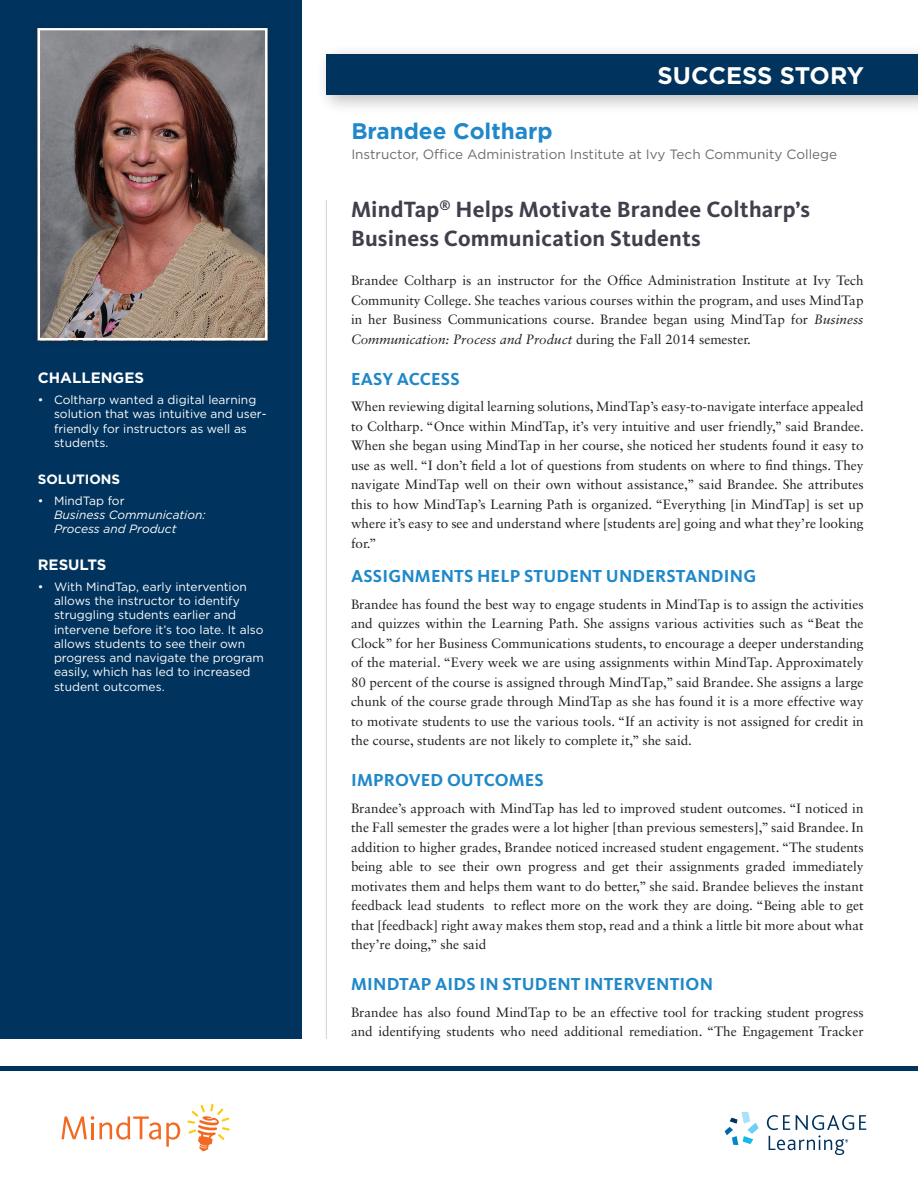
<style>
.page{position:relative;width:918px;height:1188px;background:#fff}
.page>*{position:absolute;margin:0;border:0;box-sizing:border-box;transform-origin:0 0}
.t1{font:700 24px "Gotham";letter-spacing:-.005em;color:#fff}
.t2{font:700 22.8px/28.5px "Kievit OT";letter-spacing:.01em;color:#423f4c}
.t3{font:700 22.5px "Gotham";color:#2088c9}
.t4{font:700 18px "Kievit OT";letter-spacing:.01em;color:#2088c9}
.t5{font:700 15px "Gotham";color:#fff}
.t6{font:13.5px/19.5px "Sabon LT Std";color:#231f20;text-align:justify}
.t7{font:13.5px "Gotham";color:#6d6d70}
.t8{font:700 13.5px "Gotham";color:#fff}
.t9{font:12px/14.2px "Gotham";color:#fff}
.t10{font:italic 12px/14.2px "Gotham";color:#fff}
.s1{font-style:italic}
</style>
<div class="page">
<div style="left:0;top:0;width:301px;height:1039px;background:#00335d"></div>
<hr style="left:326px;top:200px;width:1px;height:839px;background:#d1d2d4">
<div style="left:0;top:1066px;width:918px;height:5px;background:#00335d"></div>
<div style="left:316px;top:44px;width:602px;height:71px;background:#231f20;opacity:.3"></div>
<div style="left:327px;top:54px;width:591px;height:41px;background:#00335d"></div>
<div style="left:30px;top:20px;width:245px;height:328px;background:#231f20;opacity:.2"></div>
<img style="left:41px;top:31px;width:223px;height:306px">
<div style="left:38px;top:28px;width:229px;height:312px;border:2px solid #fff"></div>
<svg style="left:725px;top:1112px;width:34px;height:33px"></svg>
<svg style="left:767px;top:1115px;width:99px;height:40px"></svg>
<svg style="left:187px;top:1104px;width:43px;height:47px"></svg>
<svg style="left:62px;top:1116px;width:32px;height:23px"></svg>
<hr style="left:91px;top:1123px;width:3px;height:16px;background:#f36921">
<svg style="left:100px;top:1117px;width:80px;height:30px"></svg>
<p class="t5" style="left:38px;top:369px;width:108px">CHALLENGES</p>
<p class="t9" style="left:54px;top:393px;width:214px;text-indent:-16px">• Coltharp wanted a digital learning solution that was intuitive and user&shy;friendly for instructors as well as students.</p>
<p class="t8" style="left:38px;top:471px;width:84px">SOLUTIONS</p>
<p class="t9" style="left:38px;top:493px;width:88px">• MindTap for</p>
<p class="t10" style="left:54px;top:508px;width:153px">Business Communication:<br>Process and Product</p>
<p class="t5" style="left:38px;top:556px;width:70px">RESULTS</p>
<p class="t9" style="left:54px;top:579px;width:212px;text-indent:-16px">• With MindTap, early intervention allows the instructor to identify struggling students earlier and intervene before it’s too late. It also allows students to see their own progress and navigate the program easily, which has led to increased student outcomes.</p>
<h1 class="t1" style="left:658px;top:62px;width:208px">SUCC ESS STORY</h1>
<h3 class="t3" style="left:351px;top:118px;width:203px">BRANDEE COLTHARP</h3>
<p class="t7" style="left:351px;top:146px;width:487px">Instructor, Office Administration Institute at Ivy Tech Community College</p>
<h2 class="t2" style="left:351px;top:195px;width:460px">MINDTAP<sup>®</sup> HELPS MOTIVATE BRANDEE COLTHARP’S<br>BUSINESS COMMUNICATION STUDENTS</h2>
<p class="t6" style="left:351px;top:271px;width:514px">Brandee Coltharp is an instructor for the Office Administration Institute at Ivy Tech Community College. She teaches various courses within the program, and uses MindTap in her Business Communications course. Brandee began using MindTap for <span class="s1">Business Communication: Process and Product</span> during the Fall 2014 semester.</p>
<h3 class="t4" style="left:351px;top:368px;width:58px">EASY ACCESS</h3>
<p class="t6" style="left:351px;top:397px;width:515px">When reviewing digital learning solutions, MindTap’s easy-to-navigate interface appealed to Coltharp. “Once within MindTap, it’s very intuitive and user friendly,” said Brandee.<br>When she began using MindTap in her course, she noticed her students found it easy to use as well. “I don’t field a lot of questions from students on where to find things. They navigate MindTap well on their own without assistance,” said Brandee. She attributes this to how MindTap’s Learning Path is organized. “Everything [in MindTap] is set up where it’s easy to see and understand where [students are] going and what they’re looking for.”</p>
<h3 class="t4" style="left:351px;top:565px;width:407px">ASSIGNMENTS HELP STUDENT U NDERSTANDING</h3>
<p class="t6" style="left:351px;top:594px;width:514px">Brandee has found the best way to engage students in MindTap is to assign the activities and quizzes within the Learning Path. She assigns various activities such as “Beat the Clock” for her Business Communications students, to encourage a deeper understanding of the material. “Every week we are using assignments within MindTap. Approximately 80 percent of the course is assigned through MindTap,” said Brandee. She assigns a large chunk of the course grade through MindTap as she has found it is a more effective way to motivate students to use the various tools. “If an activity is not assigned for credit in the course, students are not likely to complete it,” she said.</p>
<h3 class="t4" style="left:351px;top:769px;width:170px">IMPROVED OUTCOMES</h3>
<p class="t6" style="left:351px;top:798px;width:514px">Brandee’s approach with MindTap has led to improved student outcomes. “I noticed in the Fall semester the grades were a lot higher [than previous semesters],” said Brandee. In addition to higher grades, Brandee noticed increased student engagement. “The students being able to see their own progress and get their assignments graded immediately motivates them and helps them want to do better,” she said. Brandee believes the instant feedback lead students to reflect more on the work they are doing. “Being able to get that [feedback] right away makes them stop, read and a think a little bit more about what they’re doing,” she said</p>
<h3 class="t4" style="left:351px;top:973px;width:363px">MINDTAP AIDS IN STUDENT I NTERVENTION</h3>
<p class="t6" style="left:351px;top:1002px;width:514px">Brandee has also found MindTap to be an effective tool for tracking student progress and identifying students who need additional remediation. “The Engagement Tracker</p>
</div>
